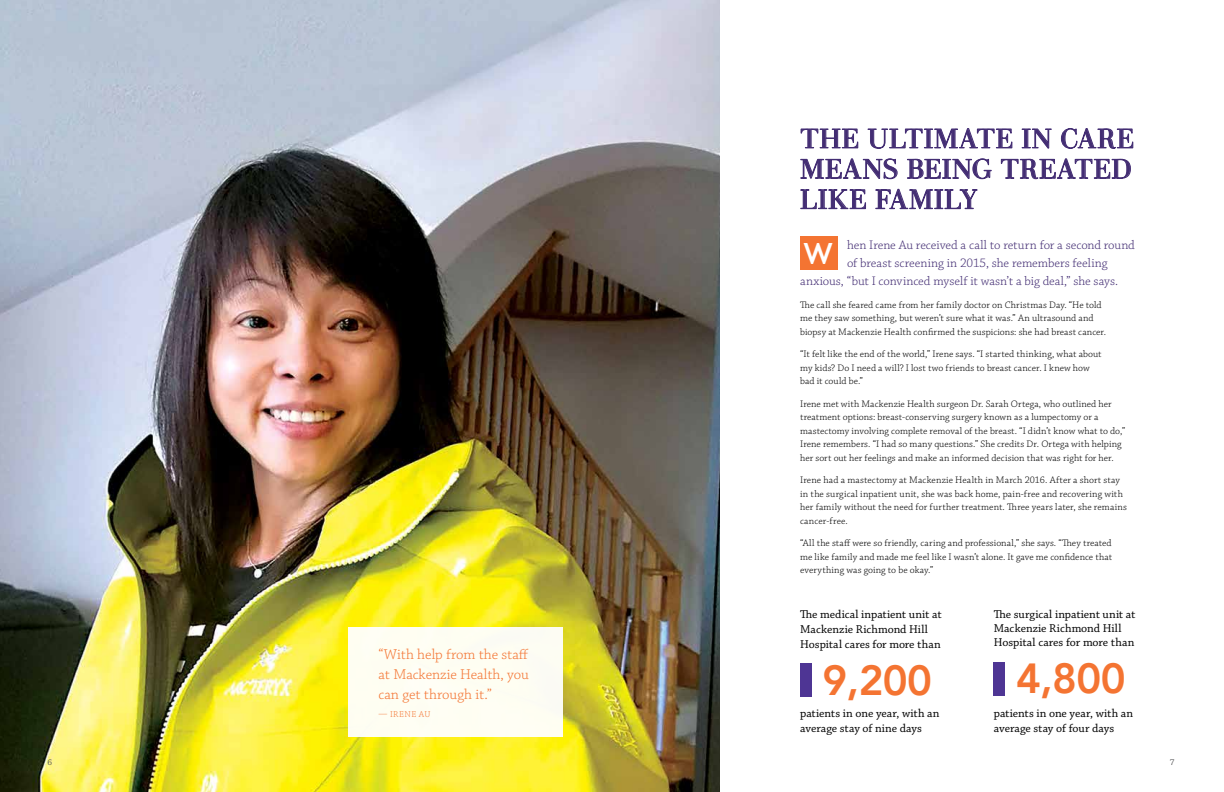
<style>
.page{position:relative;width:1224px;height:792px;background:#fff}
.page>*{position:absolute;margin:0;border:0;box-sizing:border-box;transform-origin:0 0}
.t1{font:800 42px "Avenir";letter-spacing:-.015em;color:#f47432}
.t2{font:500 28px "Pier Sans";color:#fff}
.t3{font:27px/30.4px "Didonesque";letter-spacing:.03em;color:#432d73;text-align:justify}
.t4{font:300 15px/20px "Chaparral Pro";color:#f47432;text-align:justify}
.t5{font:300 13px "Chaparral Pro";letter-spacing:-.005em;color:#432d73}
.t6{font:12px/15px "Chaparral Pro";color:#000}
.t7{font:300 10px/13.5px "Chaparral Pro";letter-spacing:.005em;color:#000}
.t8{font:300 9px "Chaparral Pro";letter-spacing:.05em;color:#f47432}
.t9{font:9px "Chaparral Pro";color:#58595b}
</style>
<div class="page">
<img style="left:0;top:0;width:720px;height:792px">
<div style="left:348px;top:627px;width:214px;height:109px;background:#fefef2"></div>
<svg style="left:801px;top:129px;width:57px;height:19px"></svg>
<svg style="left:868px;top:128px;width:144px;height:21px"></svg>
<svg style="left:1022px;top:129px;width:30px;height:20px"></svg>
<svg style="left:1061px;top:128px;width:72px;height:21px"></svg>
<svg style="left:800px;top:158px;width:98px;height:21px"></svg>
<svg style="left:907px;top:158px;width:85px;height:21px"></svg>
<svg style="left:1001px;top:158px;width:130px;height:21px"></svg>
<svg style="left:800px;top:189px;width:66px;height:20px"></svg>
<svg style="left:875px;top:189px;width:103px;height:20px"></svg>
<div style="left:800px;top:237px;width:38px;height:33px;background:#f47432"></div>
<div style="left:800px;top:663px;width:11px;height:33px;background:#4e3594"></div>
<div style="left:994px;top:662px;width:11px;height:33px;background:#4e3594"></div>
<h3 class="t4" style="left:379px;top:645px;width:152px">“With help from the staff at Mackenzie Health, you can get through it.”</h3>
<p class="t8" style="left:379px;top:709px;width:53px">— IRENE AU</p>
<h3 class="t3" style="left:800px;top:124px;width:335px">THE ULTIMATE IN CARE MEANS BEING TREATED LIKE FAMILY</h3>
<h2 class="t2" style="left:803px;top:235px;width:31px">W</h2>
<h3 class="t5" style="left:847px;top:238px;width:289px">hen Irene Au received a call to return for a second round</h3>
<h3 class="t5" style="left:847px;top:256px;width:262px">of breast screening in 2015, she remembers feeling</h3>
<h3 class="t5" style="left:800px;top:274px;width:319px">anxious, “but I convinced myself it wasn’t a big deal,” she says.</h3>
<p class="t7" style="left:800px;top:298px;width:308px">The call she feared came from her family doctor on Christmas Day. “He told me they saw something, but weren’t sure what it was.” An ultrasound and biopsy at Mackenzie Health confirmed the suspicions: she had breast cancer.</p>
<p class="t7" style="left:800px;top:348px;width:303px">“It felt like the end of the world,” Irene says. “I started thinking, what about my kids? Do I need a will? I lost two friends to breast cancer. I knew how bad it could be.”</p>
<p class="t7" style="left:800px;top:397px;width:327px">Irene met with Mackenzie Health surgeon Dr. Sarah Ortega, who outlined her treatment options: breast-conserving surgery known as a lumpectomy or a mastectomy involving complete removal of the breast. “I didn’t know what to do,” Irene remembers. “I had so many questions.” She credits Dr. Ortega with helping her sort out her feelings and make an informed decision that was right for her.</p>
<p class="t7" style="left:800px;top:474px;width:328px">Irene had a mastectomy at Mackenzie Health in March 2016. After a short stay in the surgical inpatient unit, she was back home, pain-free and recovering with her family without the need for further treatment. Three years later, she remains cancer-free.</p>
<p class="t7" style="left:800px;top:537px;width:314px;text-align:justify">“All the staff were so friendly, caring and professional,” she says. “They treated me like family and made me feel like I wasn’t alone. It gave me confidence that everything was going to be okay.”</p>
<p class="t6" style="left:800px;top:607px;width:143px">The medical inpatient unit at<br>Mackenzie Richmond Hill<br>Hospital cares for more than</p>
<h1 class="t1" style="left:823px;top:647px;width:111px">9,200</h1>
<p class="t6" style="left:800px;top:706px;width:141px">patients in one year, with an average stay of nine days</p>
<p class="t6" style="left:994px;top:607px;width:143px;line-height:14px">The surgical inpatient unit at<br>Mackenzie Richmond Hill<br>Hospital cares for more than</p>
<h1 class="t1" style="left:1016px;top:646px;width:111px">4,800</h1>
<p class="t6" style="left:994px;top:707px;width:141px">patients in one year, with an average stay of four days</p>
<p class="t9" style="left:48px;top:757px;width:6px">6</p>
<p class="t9" style="left:1170px;top:757px;width:6px">7</p>
</div>
